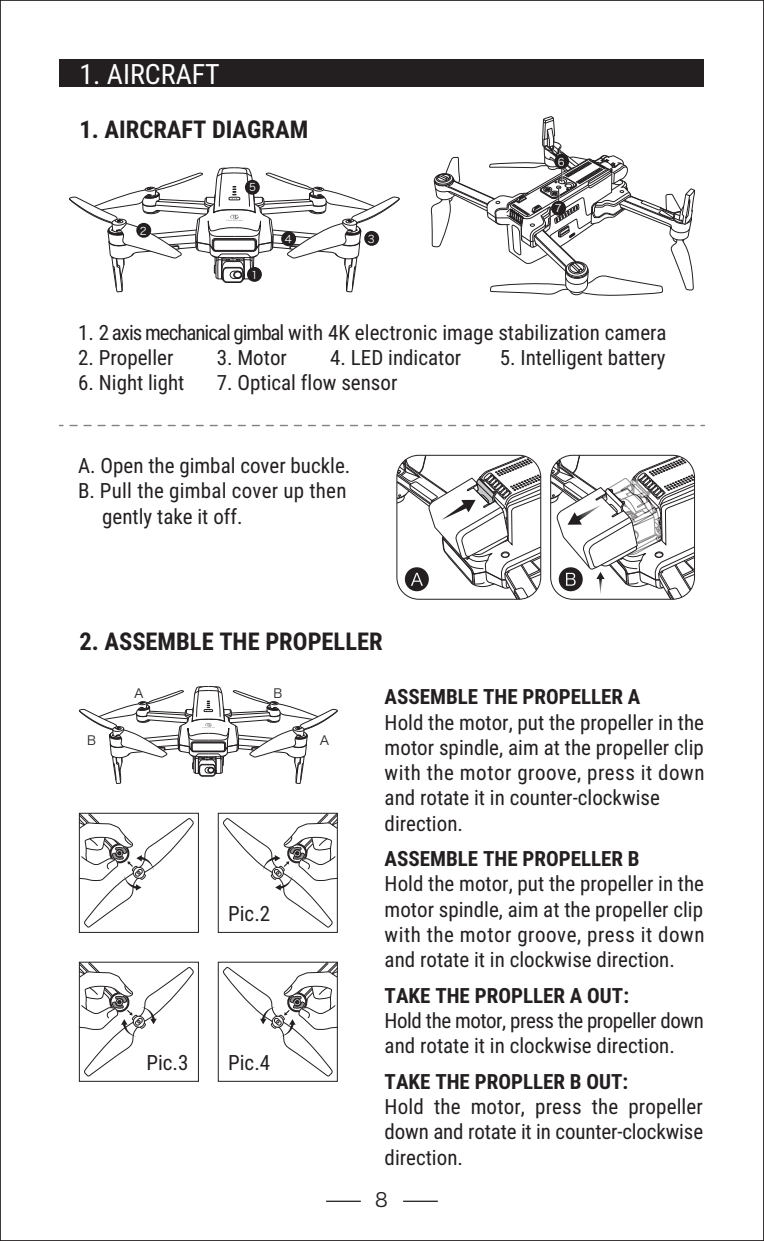
<style>
.page{position:relative;width:764px;height:1241px;background:#fff}
.page>*{position:absolute;margin:0;border:0;box-sizing:border-box;transform-origin:0 0}
.t1{font:28px "Roboto Condensed";color:#fff}
.t2{font:700 24.5px "Roboto Condensed";color:#231f20}
.t3{font:21px/25.2px "Roboto Condensed";color:#231f20;text-align:justify}
.t4{font:700 21px "Roboto Condensed";color:#231f20}
.t5{font:21px/25.2px "Roboto Condensed";letter-spacing:-.02em;color:#231f20}
.t6{font:19.25px "Ming Hei R";color:#231f20}
.t7{font:12.6px "Ming Hei R";color:#231f20}
.t8{font:10.5px "Ming Hei R";color:#fff}
</style>
<div class="page">
<svg style="left:69px;top:167px;width:330px;height:125px"></svg>
<svg style="left:79px;top:686px;width:258px;height:97px"></svg>
<div style="left:60px;top:60px;width:644px;height:27px;background:#231f20"></div>
<hr style="left:326px;top:1200px;width:35px;height:1px;background:#231f20">
<hr style="left:403px;top:1200px;width:35px;height:1px;background:#231f20">
<svg style="left:70px;top:425px;width:634px;height:1px"></svg>
<div style="left:247px;top:267px;width:15px;height:15px;background:#231f20;border-radius:50%"></div>
<div style="left:136px;top:223px;width:15px;height:15px;background:#231f20;border-radius:50%"></div>
<div style="left:364px;top:231px;width:15px;height:15px;background:#231f20;border-radius:50%"></div>
<div style="left:245px;top:180px;width:15px;height:15px;background:#231f20;border-radius:50%"></div>
<div style="left:281px;top:231px;width:15px;height:15px;background:#231f20;border-radius:50%"></div>
<svg style="left:396px;top:455px;width:145px;height:144px"></svg>
<svg style="left:550px;top:455px;width:145px;height:144px"></svg>
<svg style="left:81px;top:814px;width:113px;height:113px"></svg>
<div style="left:79px;top:812px;width:120px;height:120px;border:1px solid #231f20"></div>
<svg style="left:223px;top:814px;width:113px;height:113px"></svg>
<div style="left:218px;top:812px;width:120px;height:120px;border:1px solid #231f20"></div>
<svg style="left:81px;top:963px;width:113px;height:113px"></svg>
<div style="left:79px;top:961px;width:120px;height:120px;border:1px solid #231f20"></div>
<svg style="left:223px;top:963px;width:113px;height:113px"></svg>
<div style="left:218px;top:961px;width:120px;height:120px;border:1px solid #231f20"></div>
<svg style="left:430px;top:116px;width:265px;height:180px"></svg>
<div style="left:551px;top:201px;width:15px;height:15px;background:#231f20;border-radius:50%"></div>
<div style="left:554px;top:154px;width:15px;height:15px;background:#231f20;border-radius:50%"></div>
<h1 class="t1" style="left:79px;top:54px;width:142px">1. AIRCRAFT</h1>
<p class="t2" style="left:79px;top:112px;width:230px">1. AIRCRAFT DIAGRAM</p>
<p class="t8" style="left:140px;top:224px;width:8px">2</p>
<p class="t8" style="left:249px;top:181px;width:8px">5</p>
<p class="t8" style="left:251px;top:268px;width:8px">1</p>
<p class="t8" style="left:285px;top:232px;width:8px">4</p>
<p class="t8" style="left:368px;top:232px;width:8px">3</p>
<p class="t8" style="left:558px;top:155px;width:8px">6</p>
<p class="t8" style="left:555px;top:202px;width:8px">7</p>
<p class="t3" style="left:78px;top:319px;width:590px">1. 2 axis mechanical gimbal with 4K electronic image stabilization camera</p>
<p class="t3" style="left:78px;top:344px;width:97px">2. Propeller</p>
<p class="t3" style="left:217px;top:344px;width:72px">3. Motor</p>
<p class="t3" style="left:330px;top:344px;width:132px">4. LED indicator</p>
<p class="t3" style="left:500px;top:344px;width:167px">5. Intelligent battery</p>
<p class="t3" style="left:78px;top:369px;width:108px">6. Night light</p>
<p class="t3" style="left:217px;top:369px;width:182px">7. Optical flow sensor</p>
<p class="t3" style="left:78px;top:452px;width:274px">A. Open the gimbal cover buckle.</p>
<p class="t3" style="left:78px;top:477px;width:270px">B. Pull the gimbal cover up then</p>
<p class="t3" style="left:102px;top:503px;width:142px">gently take it off.</p>
<p class="t2" style="left:79px;top:624px;width:305px">2. ASSEMBLE THE PROPELLER</p>
<p class="t7" style="left:134px;top:685px;width:11px">A</p>
<p class="t7" style="left:274px;top:685px;width:10px">B</p>
<p class="t7" style="left:87px;top:732px;width:10px">B</p>
<p class="t7" style="left:320px;top:732px;width:11px">A</p>
<p class="t3" style="left:228px;top:899px;width:44px">Pic.2</p>
<p class="t3" style="left:146px;top:1048px;width:44px">Pic.3</p>
<p class="t3" style="left:228px;top:1048px;width:44px">Pic.4</p>
<p class="t4" style="left:385px;top:682px;width:257px">ASSEMBLE THE PROPELLER A</p>
<p class="t3" style="left:385px;top:708px;width:321px;text-align:left">Hold the motor, put the propeller in the motor spindle, aim at the propeller clip with the motor groove, press it down and rotate it in counter-clockwise direction.</p>
<p class="t4" style="left:385px;top:843px;width:257px">ASSEMBLE THE PROPELLER B</p>
<p class="t3" style="left:385px;top:870px;width:321px">Hold the motor, put the propeller in the motor spindle, aim at the propeller clip with the motor groove, press it down and rotate it in clockwise direction.</p>
<p class="t4" style="left:385px;top:980px;width:246px">TAKE THE PROPLLER A OUT:</p>
<p class="t5" style="left:385px;top:1006px;width:321px">Hold the motor, press the propeller down and rotate it in clockwise direction.</p>
<p class="t4" style="left:385px;top:1066px;width:245px">TAKE THE PROPLLER B OUT:</p>
<p class="t3" style="left:385px;top:1093px;width:320px">Hold the motor, press the propeller down and rotate it in counter-clockwise direction.</p>
<p class="t6" style="left:375px;top:1187px;width:14px">8</p>
</div>
